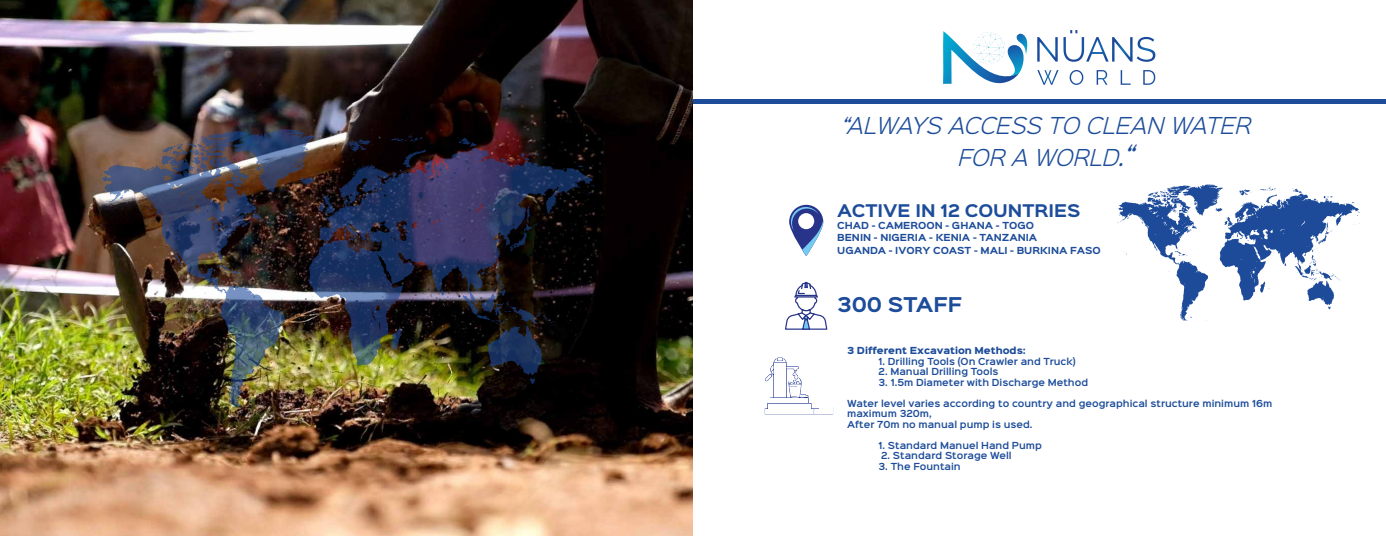
<style>
.page{position:relative;width:1386px;height:536px;background:#fff}
.page>*{position:absolute;margin:0;border:0;box-sizing:border-box;transform-origin:0 0}
.t1{font:italic 300 21px/31.5px "Sinkin Sans 300";color:#1c4c9a;text-align:center}
.t2{font:700 18.38px "Sinkin Sans 700";color:#1c4c9a}
.t3{font:700 15.75px "Sinkin Sans 700";color:#1c4c9a}
.t4{font:600 8.75px/10.5px "Sinkin Sans 600";color:#1c4c9a}
.t5{font:700 8.75px/12.2px "Sinkin Sans 700";color:#1c4c9a}
.t6{font:900 8.75px "Sinkin Sans 800";color:#1c4c9a}
.s1{font-size:26.25px}
</style>
<div class="page">
<svg style="left:789px;top:205px;width:34px;height:51px"></svg>
<svg style="left:791px;top:207px;width:32px;height:49px"></svg>
<svg style="left:785px;top:281px;width:43px;height:49px"></svg>
<svg style="left:765px;top:357px;width:54px;height:57px"></svg>
<div style="left:693px;top:99px;width:693px;height:5px;background:#1c4c9a"></div>
<img style="left:0;top:0;width:693px;height:536px">
<svg style="left:943px;top:31px;width:85px;height:53px"></svg>
<svg style="left:1037px;top:37px;width:21px;height:25px"></svg>
<svg style="left:1064px;top:30px;width:91px;height:32px"></svg>
<svg style="left:1037px;top:70px;width:22px;height:15px"></svg>
<svg style="left:1070px;top:70px;width:13px;height:15px"></svg>
<svg style="left:1097px;top:70px;width:11px;height:15px"></svg>
<svg style="left:1121px;top:70px;width:10px;height:15px"></svg>
<svg style="left:1143px;top:70px;width:12px;height:15px"></svg>
<img style="left:97px;top:129px;width:499px;height:277px">
<svg style="left:1117px;top:184px;width:243px;height:136px"></svg>
<h1 class="t1" style="left:842px;top:108px;width:411px">“ALWAYS ACCESS TO CLEAN WATER<br>FOR A WORLD.<span class="s1">“</span></h1>
<h3 class="t3" style="left:837px;top:202px;width:245px">ACTIVE IN 12 COUNTRIES</h3>
<p class="t5" style="left:837px;top:220px;width:265px">CHAD - CAMEROON - GHANA - TOGO<br>BENIN - NIGERIA - KENIA - TANZANIA<br>UGANDA - IVORY COAST - MALI - BURKINA FASO</p>
<h2 class="t2" style="left:837px;top:294px;width:126px">300 STAFF</h2>
<p class="t6" style="left:847px;top:346px;width:180px">3 Different Excavation Methods:</p>
<p class="t4" style="left:879px;top:355px;width:198px">1. Drilling Tools (On Crawler and Truck)</p>
<p class="t4" style="left:879px;top:365px;width:121px">2. Manual Drilling Tools</p>
<p class="t4" style="left:879px;top:376px;width:211px">3. 1.5m Diameter with Discharge Method</p>
<p class="t4" style="left:847px;top:397px;width:427px">Water level varies according to country and geographical structure minimum 16m maximum 320m,<br>After 70m no manual pump is used.</p>
<p class="t4" style="left:879px;top:439px;width:165px">1. Standard Manuel Hand Pump</p>
<p class="t4" style="left:881px;top:449px;width:132px">2. Standard Storage Well</p>
<p class="t4" style="left:879px;top:460px;width:84px">3. The Fountain</p>
</div>
